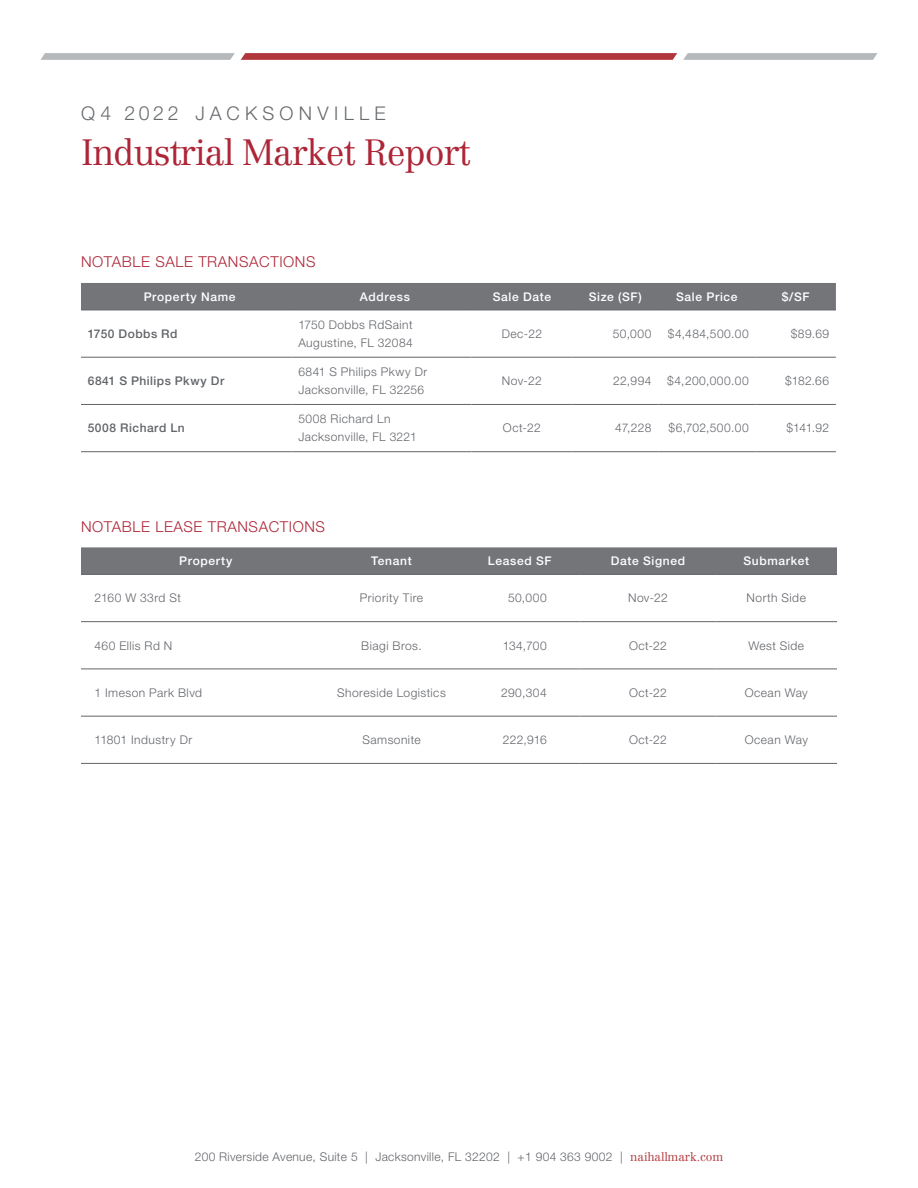
<style>
.page{position:relative;width:918px;height:1188px;background:#fff}
.page>*{position:absolute;margin:0;border:0;box-sizing:border-box;transform-origin:0 0}
.t1{font:300 36px "Centennial LT Std";letter-spacing:-.03em;color:#ad2637}
.t2{font:300 18.9px "Helvetica Neue LT Std";letter-spacing:.28em;color:#686b6e}
.t3{font:300 15px "Helvetica Neue LT Std";letter-spacing:.04em;color:#ad2637}
.t4{font:300 12px/18px "Helvetica Neue LT Std";letter-spacing:.035em;color:#626469}
.t5{font:500 12px "Helvetica Neue LT Std";letter-spacing:.06em;color:#fff}
.t6{font:500 12px "Helvetica Neue LT Std";letter-spacing:.04em;color:#626469}
.s1{font-size:19.5px}
.s2{font-family:"Centennial LT Std";color:#b1373c}
</style>
<div class="page">
<svg style="left:241px;top:53px;width:436px;height:7px;background:#b43f44"></svg>
<svg style="left:40px;top:53px;width:195px;height:7px"></svg>
<svg style="left:683px;top:53px;width:195px;height:7px"></svg>
<div style="left:81px;top:547px;width:756px;height:27px;background:#737579"></div>
<hr style="left:81px;top:574px;width:243px;height:1px;background:#626469">
<hr style="left:81px;top:716px;width:243px;height:1px;background:#626469">
<hr style="left:81px;top:763px;width:243px;height:1px;background:#626469">
<hr style="left:324px;top:574px;width:135px;height:1px;background:#626469">
<hr style="left:459px;top:574px;width:121px;height:1px;background:#626469">
<hr style="left:324px;top:716px;width:135px;height:1px;background:#626469">
<hr style="left:459px;top:716px;width:121px;height:1px;background:#626469">
<hr style="left:324px;top:763px;width:135px;height:1px;background:#626469">
<hr style="left:459px;top:763px;width:121px;height:1px;background:#626469">
<hr style="left:580px;top:574px;width:136px;height:1px;background:#626469">
<hr style="left:580px;top:716px;width:136px;height:1px;background:#626469">
<hr style="left:580px;top:763px;width:136px;height:1px;background:#626469">
<hr style="left:716px;top:574px;width:121px;height:1px;background:#626469">
<hr style="left:716px;top:716px;width:121px;height:1px;background:#626469">
<hr style="left:716px;top:763px;width:121px;height:1px;background:#626469">
<hr style="left:81px;top:621px;width:243px;height:1px;background:#626469">
<hr style="left:324px;top:621px;width:135px;height:1px;background:#626469">
<hr style="left:459px;top:621px;width:121px;height:1px;background:#626469">
<hr style="left:580px;top:621px;width:136px;height:1px;background:#626469">
<hr style="left:716px;top:621px;width:121px;height:1px;background:#626469">
<hr style="left:81px;top:669px;width:243px;height:1px;background:#626469">
<hr style="left:324px;top:669px;width:135px;height:1px;background:#626469">
<hr style="left:459px;top:669px;width:121px;height:1px;background:#626469">
<hr style="left:580px;top:669px;width:136px;height:1px;background:#626469">
<hr style="left:716px;top:669px;width:121px;height:1px;background:#626469">
<div style="left:81px;top:283px;width:755px;height:27px;background:#737579"></div>
<hr style="left:81px;top:310px;width:211px;height:1px;background:#626469">
<hr style="left:292px;top:310px;width:179px;height:1px;background:#626469">
<hr style="left:81px;top:357px;width:211px;height:1px;background:#626469">
<hr style="left:292px;top:357px;width:179px;height:1px;background:#626469">
<hr style="left:81px;top:404px;width:211px;height:1px;background:#626469">
<hr style="left:292px;top:404px;width:179px;height:1px;background:#626469">
<hr style="left:471px;top:310px;width:101px;height:1px;background:#626469">
<hr style="left:471px;top:357px;width:101px;height:1px;background:#626469">
<hr style="left:471px;top:404px;width:101px;height:1px;background:#626469">
<hr style="left:572px;top:310px;width:86px;height:1px;background:#626469">
<hr style="left:572px;top:357px;width:86px;height:1px;background:#626469">
<hr style="left:572px;top:404px;width:86px;height:1px;background:#626469">
<hr style="left:572px;top:451px;width:86px;height:1px;background:#626469">
<hr style="left:658px;top:310px;width:97px;height:1px;background:#626469">
<hr style="left:658px;top:357px;width:97px;height:1px;background:#626469">
<hr style="left:658px;top:404px;width:97px;height:1px;background:#626469">
<hr style="left:755px;top:310px;width:81px;height:1px;background:#626469">
<hr style="left:755px;top:357px;width:81px;height:1px;background:#626469">
<hr style="left:755px;top:404px;width:81px;height:1px;background:#626469">
<hr style="left:755px;top:451px;width:81px;height:1px;background:#626469">
<hr style="left:81px;top:451px;width:211px;height:1px;background:#626469">
<hr style="left:292px;top:451px;width:179px;height:1px;background:#626469">
<hr style="left:471px;top:451px;width:101px;height:1px;background:#626469">
<hr style="left:658px;top:451px;width:97px;height:1px;background:#626469">
<h2 class="t2" style="left:81px;top:102px;width:306px">Q<span class="s1">4 2022</span> JACKSONVILLE</h2>
<h1 class="t1" style="left:81px;top:131px;width:391px">Industrial Market Report</h1>
<p class="t3" style="left:81px;top:253px;width:236px">NOTABLE SALE TRANSACTIONS</p>
<p class="t5" style="left:144px;top:289px;width:93px">Property Name</p>
<p class="t5" style="left:360px;top:289px;width:52px">Address</p>
<p class="t5" style="left:493px;top:289px;width:60px">Sale Date</p>
<p class="t5" style="left:589px;top:289px;width:55px">Size (SF)</p>
<p class="t5" style="left:676px;top:289px;width:63px">Sale Price</p>
<p class="t5" style="left:782px;top:289px;width:29px">$/SF</p>
<p class="t6" style="left:88px;top:326px;width:91px">1750 Dobbs Rd</p>
<p class="t4" style="left:298px;top:315px;width:116px">1750 Dobbs RdSaint<br>Augustine, FL 32084</p>
<p class="t4" style="left:502px;top:324px;width:42px">Dec-22</p>
<p class="t4" style="left:613px;top:324px;width:40px">50,000</p>
<p class="t4" style="left:668px;top:324px;width:82px">$4,484,500.00</p>
<p class="t4" style="left:791px;top:324px;width:40px">$89.69</p>
<p class="t6" style="left:88px;top:374px;width:138px">6841 S Philips Pkwy Dr</p>
<p class="t4" style="left:298px;top:363px;width:130px">6841 S Philips Pkwy Dr<br>Jacksonville, FL 32256</p>
<p class="t4" style="left:502px;top:372px;width:41px">Nov-22</p>
<p class="t4" style="left:613px;top:372px;width:40px">22,994</p>
<p class="t4" style="left:667px;top:372px;width:83px">$4,200,000.00</p>
<p class="t4" style="left:785px;top:372px;width:46px">$182.66</p>
<p class="t6" style="left:88px;top:421px;width:98px">5008 Richard Ln</p>
<p class="t4" style="left:298px;top:410px;width:120px">5008 Richard Ln<br>Jacksonville, FL 3221</p>
<p class="t4" style="left:503px;top:419px;width:39px">Oct-22</p>
<p class="t4" style="left:615px;top:419px;width:38px">47,228</p>
<p class="t4" style="left:669px;top:419px;width:82px">$6,702,500.00</p>
<p class="t4" style="left:787px;top:419px;width:44px">$141.92</p>
<p class="t3" style="left:81px;top:517px;width:246px">NOTABLE LEASE TRANSACTIONS</p>
<p class="t5" style="left:179px;top:554px;width:55px">Property</p>
<p class="t5" style="left:371px;top:554px;width:42px">Tenant</p>
<p class="t5" style="left:488px;top:554px;width:65px">Leased SF</p>
<p class="t5" style="left:611px;top:554px;width:76px">Date Signed</p>
<p class="t5" style="left:743px;top:554px;width:67px">Submarket</p>
<p class="t4" style="left:95px;top:589px;width:88px">2160 W 33rd St</p>
<p class="t4" style="left:360px;top:589px;width:65px">Priority Tire</p>
<p class="t4" style="left:508px;top:589px;width:40px">50,000</p>
<p class="t4" style="left:628px;top:589px;width:41px">Nov-22</p>
<p class="t4" style="left:747px;top:589px;width:61px">North Side</p>
<p class="t4" style="left:95px;top:636px;width:79px">460 Ellis Rd N</p>
<p class="t4" style="left:361px;top:636px;width:62px">Biagi Bros.</p>
<p class="t4" style="left:503px;top:636px;width:46px">134,700</p>
<p class="t4" style="left:629px;top:636px;width:39px">Oct-22</p>
<p class="t4" style="left:748px;top:636px;width:57px">West Side</p>
<p class="t4" style="left:95px;top:683px;width:109px">1 Imeson Park Blvd</p>
<p class="t4" style="left:337px;top:683px;width:110px">Shoreside Logistics</p>
<p class="t4" style="left:501px;top:683px;width:47px">290,304</p>
<p class="t4" style="left:629px;top:683px;width:39px">Oct-22</p>
<p class="t4" style="left:745px;top:683px;width:65px">Ocean Way</p>
<p class="t4" style="left:95px;top:731px;width:99px">11801 Industry Dr</p>
<p class="t4" style="left:362px;top:731px;width:60px">Samsonite</p>
<p class="t4" style="left:503px;top:731px;width:46px">222,916</p>
<p class="t4" style="left:629px;top:731px;width:39px">Oct-22</p>
<p class="t4" style="left:745px;top:731px;width:65px">Ocean Way</p>
<p class="t4" style="left:195px;top:1147px;width:530px">200 Riverside Avenue, Suite 5 | Jacksonville, FL 32202 | +1 904 363 9002 | <span class="s2">naihallmark.com</span></p>
</div>
